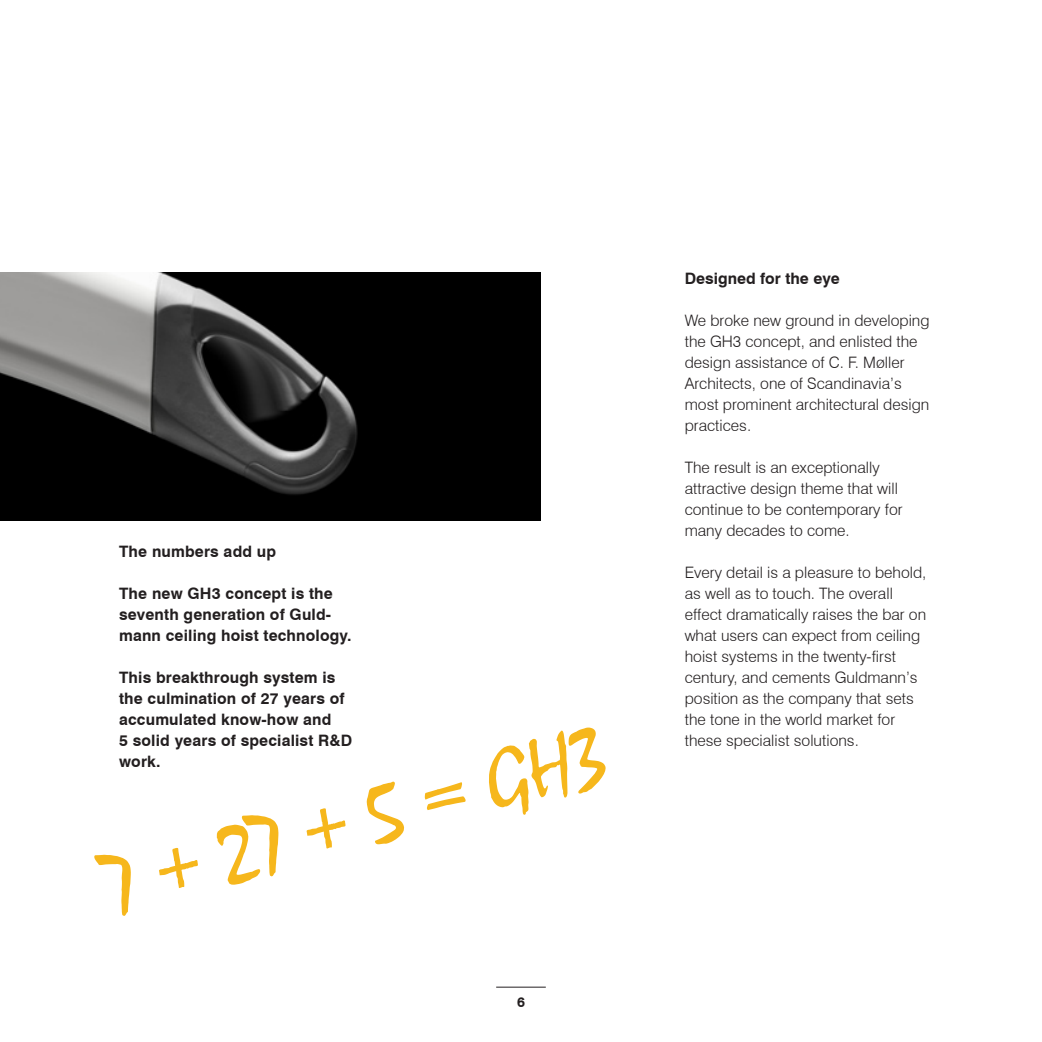
<style>
.page{position:relative;width:1042px;height:1042px;background:#fff}
.page>*{position:absolute;margin:0;border:0;box-sizing:border-box;transform-origin:0 0}
.t1{font:87.5px "Mistral";color:#f6b71c}
.t2{font:300 15.75px/21px "Swiss 721 BT";color:#231f20}
.t3{font:700 15.75px/21px "Swiss 721 BT";letter-spacing:.01em;color:#231f20}
</style>
<div class="page">
<img style="left:0;top:273px;width:541px;height:248px">
<hr style="left:496px;top:987px;width:50px;height:1px;background:#231f20">
<p class="t3" style="left:119px;top:541px;width:159px">The numbers add up</p>
<p class="t3" style="left:119px;top:583px;width:234px">The new GH3 concept is the seventh generation of Guld&shy;mann ceiling hoist technology.</p>
<p class="t3" style="left:119px;top:667px;width:233px">This breakthrough system is the culmination of 27 years of accumulated know-how and<br>5 solid years of specialist R&amp;D work.</p>
<h1 class="t1" style="left:93px;top:835px;width:517px;rotate:-15deg">7 + 27 + 5 = GH3</h1>
<p class="t3" style="left:685px;top:268px;width:157px">Designed for the eye</p>
<p class="t2" style="left:685px;top:310px;width:246px">We broke new ground in developing the GH3 concept, and enlisted the design assistance of C. F. Møller<br>Architects, one of Scandinavia’s most prominent architectural design practices.</p>
<p class="t2" style="left:685px;top:457px;width:219px">The result is an exceptionally attractive design theme that will continue to be contemporary for many decades to come.</p>
<p class="t2" style="left:685px;top:562px;width:243px">Every detail is a pleasure to behold, as well as to touch. The overall effect dramatically raises the bar on what users can expect from ceiling hoist systems in the twenty-first century, and cements Guldmann’s position as the company that sets the tone in the world market for these specialist solutions.</p>
</div>
